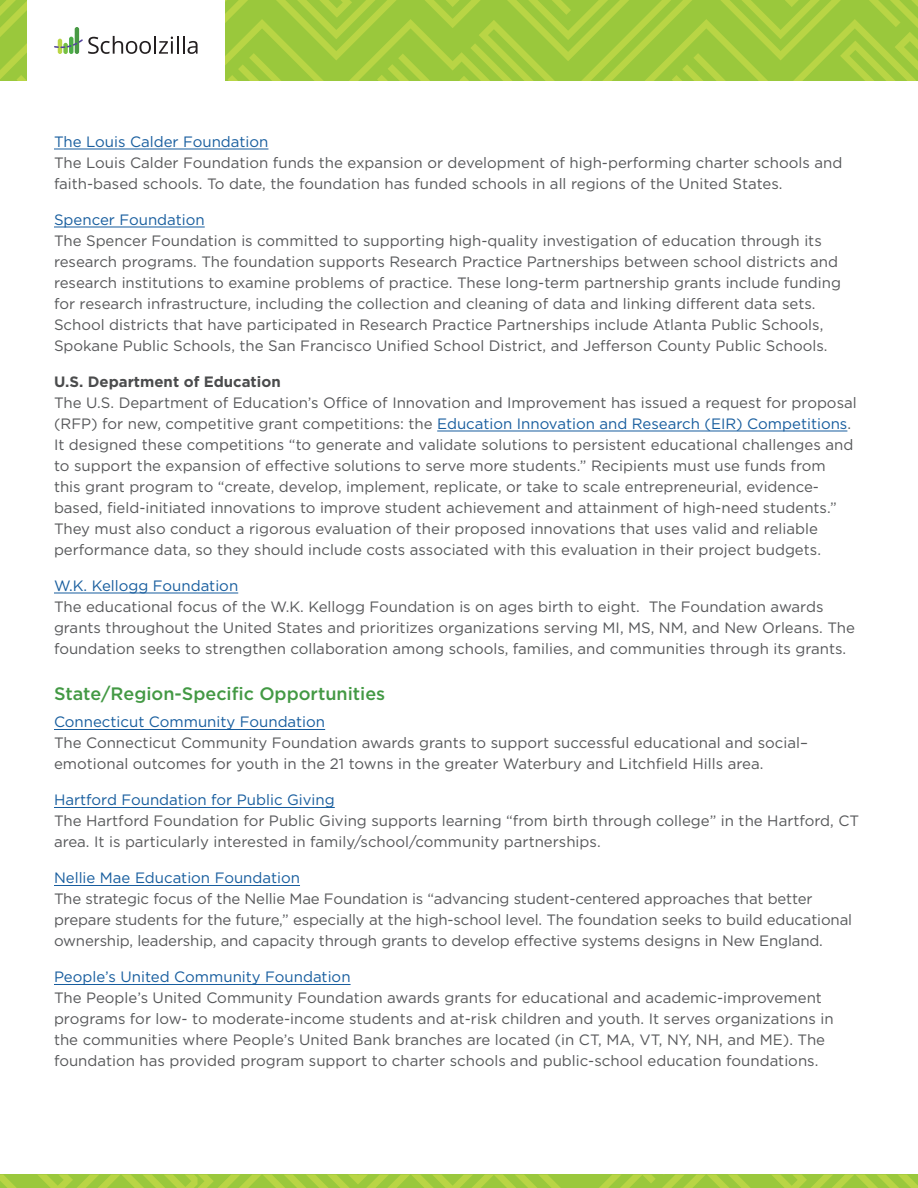
<style>
.page{position:relative;width:918px;height:1188px;background:#fff}
.page>*{position:absolute;margin:0;border:0;box-sizing:border-box;transform-origin:0 0}
.t1{font:500 18px "Gotham";color:#439944}
.t2{font:15px/21px "Gotham";color:#57585a}
.t3{font:15px "Gotham";color:#175d9e}
.t4{font:700 15px "Gotham";color:#4b4c4d}
.s1{color:#175d9e}
</style>
<div class="page">
<svg style="left:0;top:1174px;width:918px;height:14px;background:#a5cc3f"></svg>
<svg style="left:0;top:0;width:918px;height:81px"></svg>
<hr style="left:54px;top:149px;width:214px;height:1px;background:#175d9e">
<hr style="left:54px;top:227px;width:151px;height:1px;background:#175d9e">
<hr style="left:437px;top:431px;width:410px;height:1px;background:#175d9e">
<hr style="left:54px;top:593px;width:184px;height:1px;background:#175d9e">
<hr style="left:54px;top:729px;width:271px;height:1px;background:#175d9e">
<hr style="left:54px;top:807px;width:281px;height:1px;background:#175d9e">
<hr style="left:54px;top:885px;width:246px;height:1px;background:#175d9e">
<hr style="left:54px;top:984px;width:297px;height:1px;background:#175d9e">
<p class="t3" style="left:54px;top:132px;width:216px">The Louis Calder Foundation</p>
<p class="t2" style="left:54px;top:152px;width:790px">The Louis Calder Foundation funds the expansion or development of high-performing charter schools and faith-based schools. To date, the foundation has funded schools in all regions of the United States.</p>
<p class="t3" style="left:54px;top:210px;width:152px">Spencer Foundation</p>
<p class="t2" style="left:54px;top:230px;width:789px">The Spencer Foundation is committed to supporting high-quality investigation of education through its research programs. The foundation supports Research Practice Partnerships between school districts and research institutions to examine problems of practice. These long-term partnership grants include funding for research infrastructure, including the collection and cleaning of data and linking different data sets.<br>School districts that have participated in Research Practice Partnerships include Atlanta Public Schools, Spokane Public Schools, the San Francisco Unified School District, and Jefferson County Public Schools.</p>
<p class="t4" style="left:54px;top:372px;width:228px">U.S. Department of Education</p>
<p class="t2" style="left:54px;top:392px;width:804px">The U.S. Department of Education’s Office of Innovation and Improvement has issued a request for proposal (RFP) for new, competitive grant competitions: the <span class="s1">Education Innovation and Research (EIR) Competitions</span>.<br>It designed these competitions “to generate and validate solutions to persistent educational challenges and to support the expansion of effective solutions to serve more students.” Recipients must use funds from<br>this grant program to “create, develop, implement, replicate, or take to scale entrepreneurial, evidence&shy;based, field-initiated innovations to improve student achievement and attainment of high-need students.” They must also conduct a rigorous evaluation of their proposed innovations that uses valid and reliable performance data, so they should include costs associated with this evaluation in their project budgets.</p>
<p class="t3" style="left:54px;top:576px;width:186px">W.K. Kellogg Foundation</p>
<p class="t2" style="left:54px;top:596px;width:803px">The educational focus of the W.K. Kellogg Foundation is on ages birth to eight. The Foundation awards grants throughout the United States and prioritizes organizations serving MI, MS, NM, and New Orleans. The foundation seeks to strengthen collaboration among schools, families, and communities through its grants.</p>
<p class="t1" style="left:54px;top:682px;width:333px">State/Region-Specific Opportunities</p>
<p class="t3" style="left:54px;top:713px;width:273px">Connecticut Community Foundation</p>
<p class="t2" style="left:54px;top:732px;width:755px">The Connecticut Community Foundation awards grants to support successful educational and social– emotional outcomes for youth in the 21 towns in the greater Waterbury and Litchfield Hills area.</p>
<p class="t3" style="left:54px;top:791px;width:282px">Hartford Foundation for Public Giving</p>
<p class="t2" style="left:54px;top:810px;width:807px">The Hartford Foundation for Public Giving supports learning “from birth through college” in the Hartford, CT area. It is particularly interested in family/school/community partnerships.</p>
<p class="t3" style="left:54px;top:869px;width:248px">Nellie Mae Education Foundation</p>
<p class="t2" style="left:54px;top:888px;width:800px">The strategic focus of the Nellie Mae Foundation is “advancing student-centered approaches that better prepare students for the future,” especially at the high-school level. The foundation seeks to build educational ownership, leadership, and capacity through grants to develop effective systems designs in New England.</p>
<p class="t3" style="left:54px;top:968px;width:298px">People’s United Community Foundation</p>
<p class="t2" style="left:54px;top:987px;width:781px">The People’s United Community Foundation awards grants for educational and academic-improvement programs for low- to moderate-income students and at-risk children and youth. It serves organizations in the communities where People’s United Bank branches are located (in CT, MA, VT, NY, NH, and ME). The foundation has provided program support to charter schools and public-school education foundations.</p>
</div>
